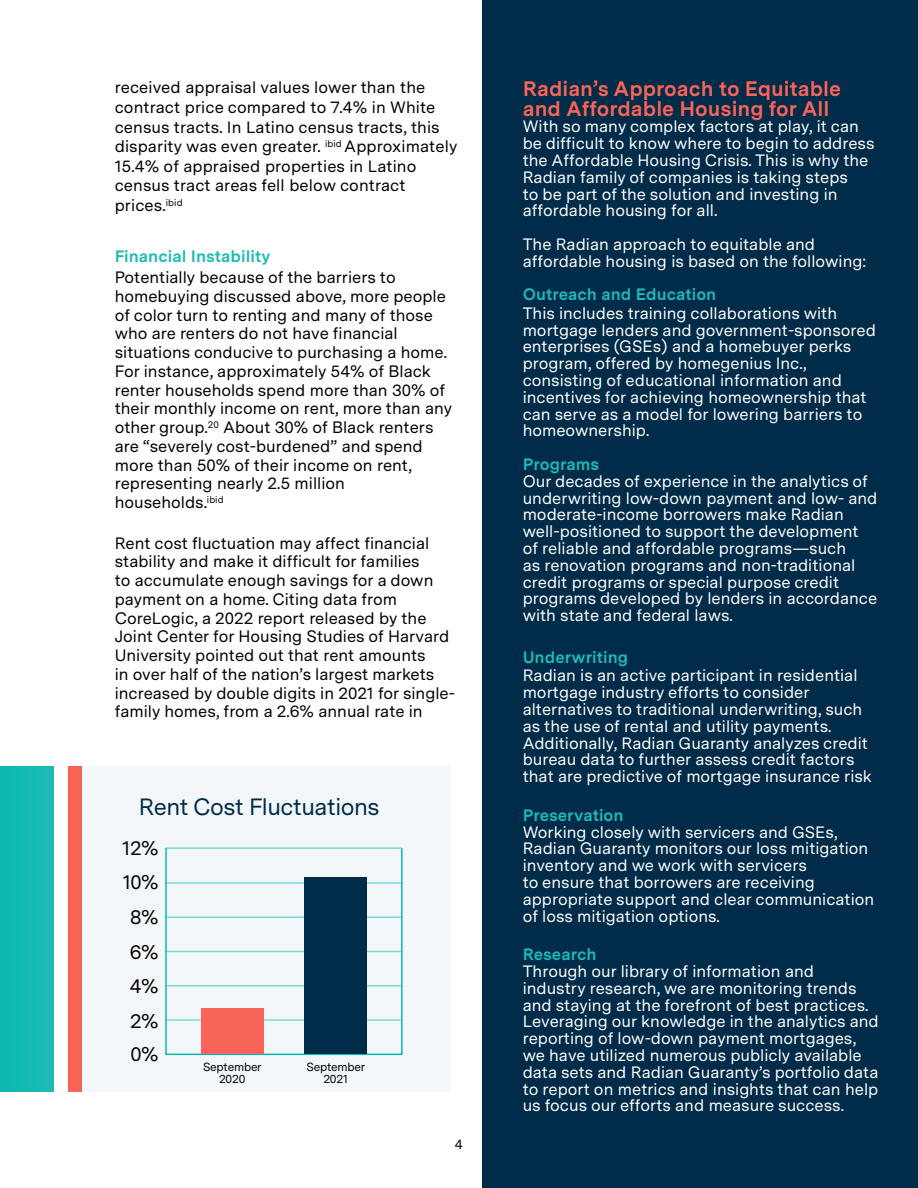
<style>
.page{position:relative;width:918px;height:1188px;background:#fff}
.page>*{position:absolute;margin:0;border:0;box-sizing:border-box;transform-origin:0 0}
.t1{font:23.55px "Messina Sans";letter-spacing:-.02em;color:#002b49}
.t2{font:700 21px/19.5px "Messina Sans";color:#f96459}
.t3{font:19.8px "Messina Sans";color:#000}
.t4{font:16.5px/16.8px "Messina Sans";color:#fff}
.t5{font:16.5px/18.8px "Messina Sans";color:#000}
.t6{font:700 16.5px "Messina Sans";color:#1dbbb3}
.t7{font:13.5px "Messina Sans";color:#000}
.t8{font:11.7px/11.7px "Messina Sans";letter-spacing:-.02em;color:#000;text-align:center}
.s1{font-weight:700;color:#1dbbb3}
</style>
<div class="page">
<div style="left:78px;top:766px;width:372px;height:326px;background:#f3f7f9"></div>
<div style="left:0;top:766px;width:54px;height:325px;background:#13bab2"></div>
<div style="left:68px;top:766px;width:13px;height:325px;background:#f96459"></div>
<hr style="left:166px;top:1019px;width:236px;height:2px;background:#00bab3">
<hr style="left:166px;top:985px;width:236px;height:2px;background:#00bab3">
<hr style="left:166px;top:951px;width:236px;height:1px;background:#00bab3">
<hr style="left:166px;top:917px;width:236px;height:1px;background:#00bab3">
<hr style="left:166px;top:882px;width:236px;height:2px;background:#00bab3">
<div style="left:165px;top:847px;width:238px;height:208px;border:1px solid #00bab3"></div>
<div style="left:201px;top:1008px;width:62px;height:46px;background:#f96459"></div>
<div style="left:305px;top:877px;width:62px;height:177px;background:#002b49"></div>
<div style="left:483px;top:0;width:435px;height:1188px;background:#002b49"></div>
<p class="t5" style="left:115px;top:77px;width:344px;line-height:19.6px">received appraisal values lower than the contract price compared to 7.4% in White census tracts. In Latino census tracts, this disparity was even greater. <sup>ibid</sup> Approximately 15.4% of appraised properties in Latino census tract areas fell below contract prices.<sup>ibid</sup></p>
<p class="t6" style="left:115px;top:244px;width:157px">Financial Instability</p>
<p class="t5" style="left:115px;top:268px;width:339px">Potentially because of the barriers to homebuying discussed above, more people of color turn to renting and many of those who are renters do not have financial situations conducive to purchasing a home.<br>For instance, approximately 54% of Black renter households spend more than 30% of their monthly income on rent, more than any other group.<sup>20</sup> About 30% of Black renters are “severely cost-burdened” and spend more than 50% of their income on rent, representing nearly 2.5 million households.<sup>ibid</sup></p>
<p class="t5" style="left:115px;top:533px;width:342px">Rent cost fluctuation may affect financial stability and make it difficult for families<br>to accumulate enough savings for a down payment on a home. Citing data from CoreLogic, a 2022 report released by the Joint Center for Housing Studies of Harvard University pointed out that rent amounts<br>in over half of the nation’s largest markets increased by double digits in 2021 for single&shy;family homes, from a 2.6% annual rate in</p>
<p class="t1" style="left:139px;top:789px;width:242px">Rent Cost Fluctuations</p>
<p class="t3" style="left:122px;top:833px;width:38px">12%</p>
<p class="t3" style="left:123px;top:868px;width:37px">10%</p>
<p class="t3" style="left:130px;top:902px;width:30px">8%</p>
<p class="t3" style="left:130px;top:937px;width:30px">6%</p>
<p class="t3" style="left:130px;top:971px;width:30px">4%</p>
<p class="t3" style="left:130px;top:1006px;width:30px">2%</p>
<p class="t3" style="left:130px;top:1039px;width:30px">0%</p>
<p class="t8" style="left:203px;top:1061px;width:60px">September<br>2020</p>
<p class="t8" style="left:306px;top:1061px;width:60px">September<br>2021</p>
<p class="t7" style="left:455px;top:1134px;width:10px">4</p>
<p class="t2" style="left:523px;top:78px;width:320px">Radian’s Approach to Equitable and Affordable Housing for All</p>
<p class="t4" style="left:523px;top:118px;width:353px">With so many complex factors at play, it can be difficult to know where to begin to address the Affordable Housing Crisis. This is why the Radian family of companies is taking steps<br>to be part of the solution and investing in affordable housing for all.</p>
<p class="t4" style="left:523px;top:235px;width:345px">The Radian approach to equitable and affordable housing is based on the following:</p>
<p class="t6" style="left:523px;top:282px;width:195px">Outreach and Education</p>
<p class="t4" style="left:523px;top:304px;width:355px">This includes training collaborations with mortgage lenders and government-sponsored enterprises (GSEs) and a homebuyer perks program, offered by homegenius Inc., consisting of educational information and incentives for achieving homeownership that can serve as a model for lowering barriers to homeownership.</p>
<p class="t4" style="left:523px;top:455px;width:356px"><span class="s1">Programs<br></span>Our decades of experience in the analytics of underwriting low-down payment and low- and moderate-income borrowers make Radian well-positioned to support the development of reliable and affordable programs—such<br>as renovation programs and non-traditional credit programs or special purpose credit programs developed by lenders in accordance with state and federal laws.</p>
<p class="t6" style="left:523px;top:645px;width:107px">Underwriting</p>
<p class="t4" style="left:523px;top:667px;width:351px">Radian is an active participant in residential mortgage industry efforts to consider alternatives to traditional underwriting, such as the use of rental and utility payments.<br>Additionally, Radian Guaranty analyzes credit bureau data to further assess credit factors that are predictive of mortgage insurance risk</p>
<p class="t4" style="left:523px;top:806px;width:353px"><span class="s1">Preservation<br></span>Working closely with servicers and GSEs, Radian Guaranty monitors our loss mitigation inventory and we work with servicers<br>to ensure that borrowers are receiving appropriate support and clear communication of loss mitigation options.</p>
<p class="t4" style="left:523px;top:945px;width:358px"><span class="s1">Research<br></span>Through our library of information and industry research, we are monitoring trends and staying at the forefront of best practices.<br>Leveraging our knowledge in the analytics and reporting of low-down payment mortgages, we have utilized numerous publicly available data sets and Radian Guaranty’s portfolio data to report on metrics and insights that can help us focus our efforts and measure success.</p>
</div>
